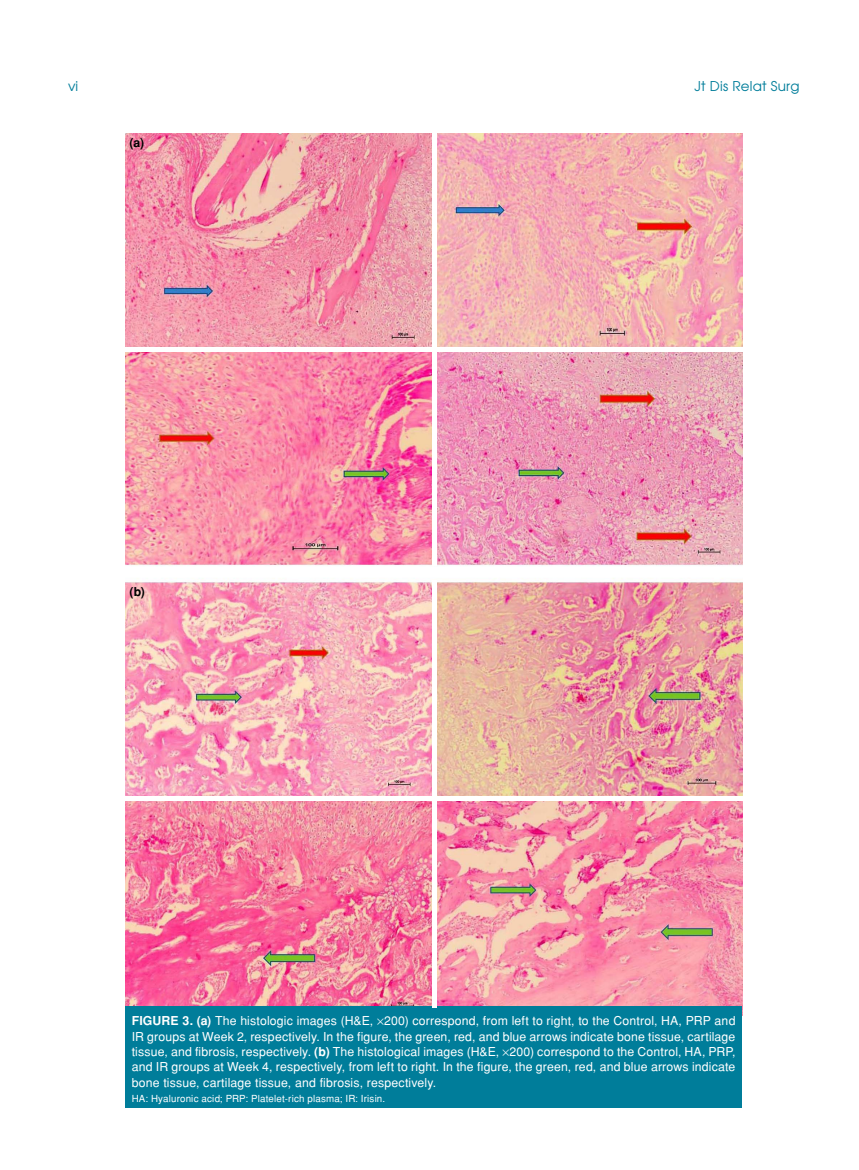
<style>
.page{position:relative;width:859px;height:1170px;background:#fff}
.page>*{position:absolute;margin:0;border:0;box-sizing:border-box;transform-origin:0 0}
.t1{font:13.5px "Avant Garde Tr";letter-spacing:.015em;color:#007d9a}
.t2{font:12.3px/15.3px "Helvetica Normal Tr";letter-spacing:.015em;color:#fff;text-align:justify}
.t3{font:700 12.3px "Helvetica Tr";color:#000}
.t4{font:9.75px "Helvetica Normal Tr";letter-spacing:.015em;color:#fff}
.s1{font-family:"Helvetica Tr";font-weight:700}
</style>
<div class="page">
<img style="left:125px;top:134px;width:617px;height:872px">
<div style="left:125px;top:1006px;width:617px;height:102px;background:#007d9a"></div>
<div style="left:432px;top:133px;width:5px;height:433px;background:#fff"></div>
<hr style="left:124px;top:347px;width:619px;height:4px;background:#fff">
<div style="left:124px;top:796px;width:619px;height:5px;background:#fff"></div>
<div style="left:432px;top:580px;width:5px;height:427px;background:#fff"></div>
<p class="t1" style="left:68px;top:77px;width:12px">vi</p>
<p class="t1" style="left:694px;top:77px;width:106px">Jt Dis Relat Surg</p>
<p class="t3" style="left:130px;top:135px;width:16px">(a)</p>
<p class="t3" style="left:130px;top:584px;width:17px">(b)</p>
<p class="t2" style="left:132px;top:1013px;width:605px"><span class="s1">FIGURE 3. (a)</span> The histologic images (H&amp;E, 200) correspond, from left to right, to the Control, HA, PRP and IR groups at Week 2, respectively. In the figure, the green, red, and blue arrows indicate bone tissue, cartilage tissue, and fibrosis, respectively. <span class="s1">(b)</span> The histological images (H&amp;E, 200) correspond to the Control, HA, PRP, and IR groups at Week 4, respectively, from left to right. In the figure, the green, red, and blue arrows indicate bone tissue, cartilage tissue, and fibrosis, respectively.</p>
<p class="t4" style="left:132px;top:1092px;width:255px">HA: Hyaluronic acid; PRP: Platelet-rich plasma; IR: Irisin.</p>
</div>
